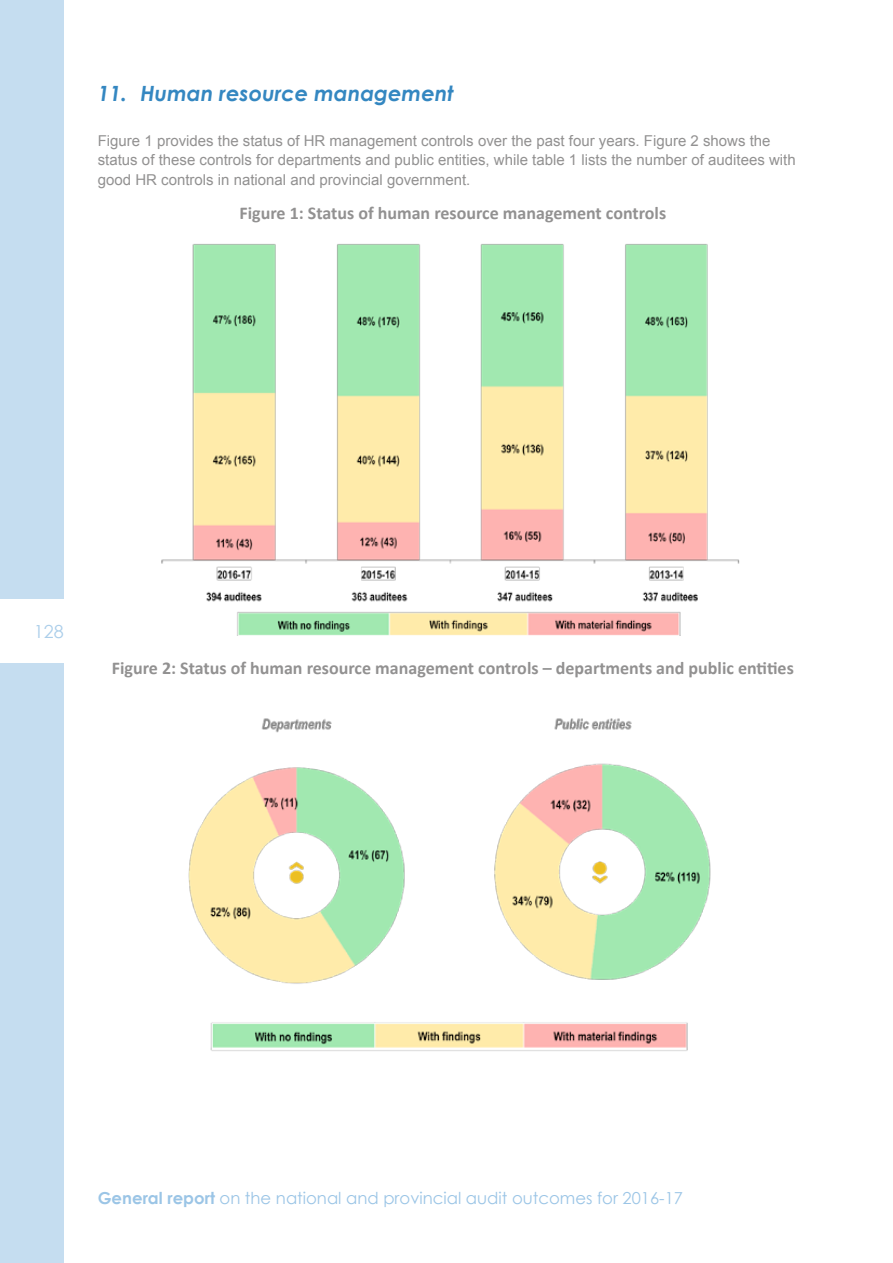
<style>
.page{position:relative;width:893px;height:1263px;background:#fff}
.page>*{position:absolute;margin:0;border:0;box-sizing:border-box;transform-origin:0 0}
.t1{font:italic 700 21px "Century Gothic";color:#3487c1}
.t2{font:700 18px "Calibri";color:#929191}
.t3{font:18px "Century Gothic";color:#abceea}
.t4{font:16.5px "Century Gothic";color:#9bc5e6}
.t5{font:15px/19.5px "Arial";color:#929191}
.s1{font-weight:700}
</style>
<div class="page">
<div style="left:0;top:0;width:64px;height:1263px;background:#c5ddf0"></div>
<div style="left:0;top:600px;width:69px;height:63px;background:#fff"></div>
<img style="left:161px;top:244px;width:579px;height:391px">
<img style="left:188px;top:718px;width:523px;height:333px">
<h1 class="t1" style="left:98px;top:80px;width:357px">11. Human resource management</h1>
<p class="t5" style="left:98px;top:131px;width:699px">Figure 1 provides the status of HR management controls over the past four years. Figure 2 shows the status of these controls for departments and public entities, while table 1 lists the number of auditees with good HR controls in national and provincial government.</p>
<p class="t2" style="left:239px;top:202px;width:428px">Figure 1: Status of human resource management controls</p>
<p class="t3" style="left:34px;top:621px;width:31px">128</p>
<p class="t2" style="left:112px;top:657px;width:683px">Figure 2: Status of human resource management controls – departments and public entities</p>
<p class="t4" style="left:98px;top:1188px;width:587px"><span class="s1">General report</span> on the national and provincial audit outcomes for 2016-17</p>
</div>
